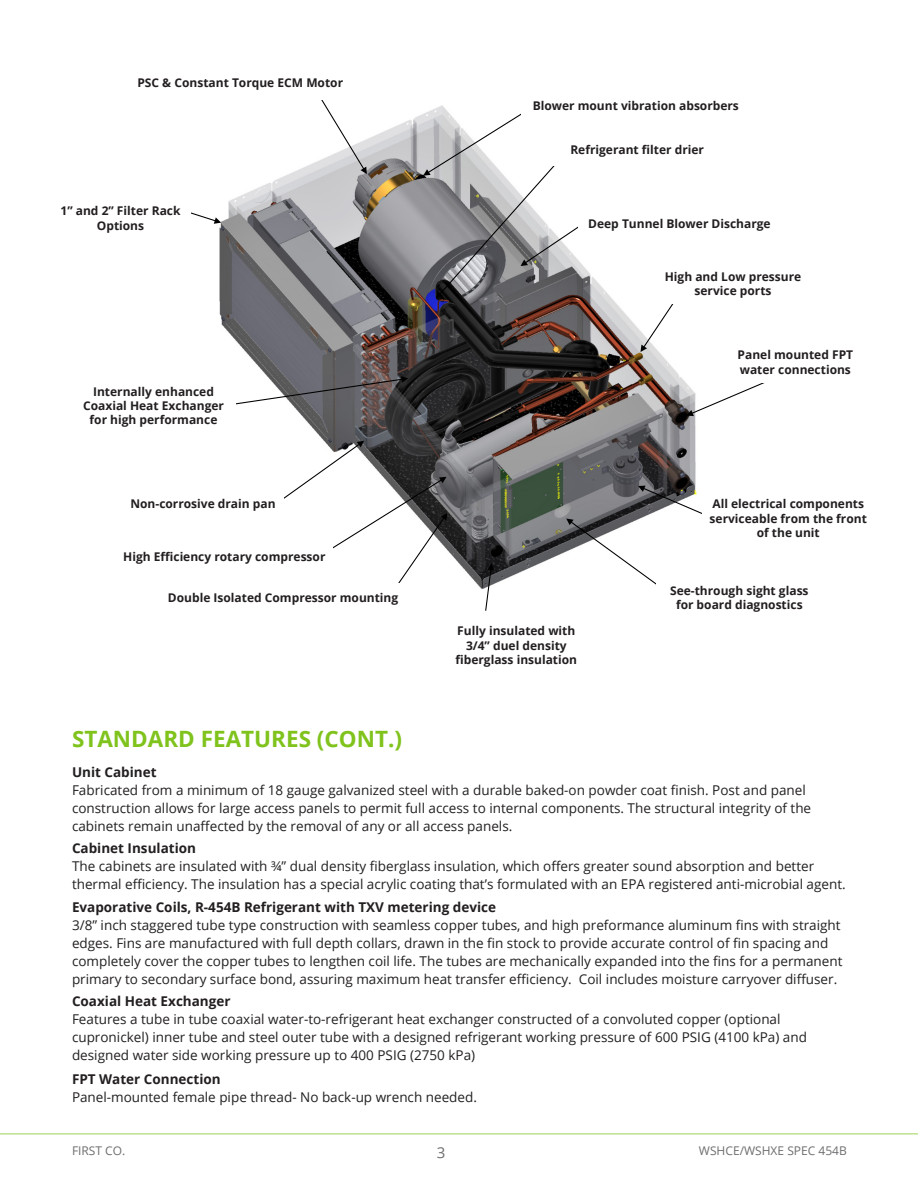
<style>
.page{position:relative;width:918px;height:1188px;background:#fff}
.page>*{position:absolute;margin:0;border:0;box-sizing:border-box;transform-origin:0 0}
.t1{font:700 22.5px "Open Sans";color:#7fc31c}
.t2{font:15px "Open Sans";color:#6c6d70}
.t3{font:13.5px/18px "Open Sans";color:#231f20}
.t4{font:700 13.5px "Open Sans";color:#231f20}
.t5{font:13.35px/16px "Calibri";color:#000}
.t6{font:700 12px/14.4px "Open Sans";color:#231f20;text-align:center}
.t7{font:12px "Open Sans";color:#6c6d70}
</style>
<div class="page">
<hr style="left:0;top:1133px;width:918px;height:2px;background:#bfe18e">
<img style="left:219px;top:114px;width:477px;height:475px">
<svg style="left:191px;top:208px;width:30px;height:16px"></svg>
<svg style="left:484px;top:563px;width:10px;height:48px"></svg>
<svg style="left:566px;top:486px;width:136px;height:103px"></svg>
<svg style="left:314px;top:100px;width:53px;height:74px"></svg>
<svg style="left:235px;top:376px;width:173px;height:30px"></svg>
<svg style="left:275px;top:441px;width:172px;height:147px"></svg>
<svg style="left:641px;top:288px;width:43px;height:64px"></svg>
<svg style="left:423px;top:105px;width:166px;height:194px"></svg>
<svg style="left:686px;top:368px;width:79px;height:48px"></svg>
<div style="left:40px;top:460px;width:200px;height:187px;background:#fff"></div>
<div style="left:175px;top:579px;width:201px;height:68px;background:#fff"></div>
<div style="left:521px;top:92px;width:229px;height:30px;background:#fff"></div>
<div style="left:123px;top:489px;width:160px;height:31px;background:#fff"></div>
<div style="left:154px;top:584px;width:259px;height:30px;background:#fff"></div>
<div style="left:657px;top:573px;width:165px;height:52px;background:#fff"></div>
<div style="left:649px;top:265px;width:168px;height:39px;background:#fff"></div>
<div style="left:578px;top:209px;width:203px;height:31px;background:#fff"></div>
<div style="left:551px;top:136px;width:173px;height:30px;background:#fff"></div>
<div style="left:116px;top:543px;width:217px;height:30px;background:#fff"></div>
<div style="left:724px;top:344px;width:143px;height:39px;background:#fff"></div>
<div style="left:72px;top:374px;width:163px;height:66px;background:#fff"></div>
<p class="t5" style="left:153px;top:68px;width:154px">PSC &amp; Constant Torque ECM</p>
<p class="t6" style="left:137px;top:76px;width:207px">PSC &amp; Constant Torque ECM Motor</p>
<p class="t5" style="left:59px;top:197px;width:112px">1” and 2” Filter Rack</p>
<p class="t6" style="left:61px;top:204px;width:122px">1” and 2” Filter Rack<br>Options</p>
<p class="t5" style="left:80px;top:379px;width:151px">Internally enhanced Coaxial<br>Heat Exchanger for high performance</p>
<p class="t6" style="left:83px;top:384px;width:142px">Internally enhanced<br>Coaxial Heat Exchanger for high performance</p>
<p class="t6" style="left:130px;top:496px;width:147px">Non-corrosive drain pan</p>
<p class="t6" style="left:123px;top:550px;width:204px">High Efficiency rotary compressor</p>
<p class="t5" style="left:541px;top:90px;width:130px">Blower mount vibration</p>
<p class="t6" style="left:533px;top:98px;width:208px">Blower mount vibration absorbers</p>
<p class="t5" style="left:567px;top:137px;width:120px">Refrigerant filter drier</p>
<p class="t6" style="left:570px;top:142px;width:135px">Refrigerant filter drier</p>
<p class="t6" style="left:588px;top:216px;width:184px">Deep Tunnel Blower Discharge</p>
<p class="t5" style="left:692px;top:265px;width:125px">High and Low pressure service ports</p>
<p class="t6" style="left:665px;top:269px;width:138px">High and Low pressure service ports</p>
<p class="t6" style="left:738px;top:347px;width:117px;text-align:left">Panel mounted FPT water connections</p>
<p class="t6" style="left:710px;top:496px;width:159px">All electrical components serviceable from the front of the unit</p>
<p class="t6" style="left:168px;top:590px;width:232px">Double Isolated Compressor mounting</p>
<p class="t6" style="left:670px;top:583px;width:140px">See-through sight glass for board diagnostics</p>
<p class="t5" style="left:240px;top:586px;width:155px">Double Isolated Compressor</p>
<p class="t5" style="left:672px;top:587px;width:144px">See through sight glass for board diagnostics</p>
<p class="t6" style="left:456px;top:624px;width:123px">Fully insulated with<br>3/4” duel density fiberglass insulation</p>
<p class="t1" style="left:72px;top:723px;width:332px">STANDARD FEATURES (CONT.)</p>
<p class="t4" style="left:72px;top:762px;width:86px">Unit Cabinet</p>
<p class="t3" style="left:72px;top:781px;width:741px">Fabricated from a minimum of 18 gauge galvanized steel with a durable baked-on powder coat finish. Post and panel construction allows for large access panels to permit full access to internal components. The structural integrity of the cabinets remain unaffected by the removal of any or all access panels.</p>
<p class="t4" style="left:72px;top:839px;width:126px">Cabinet Insulation</p>
<p class="t3" style="left:72px;top:857px;width:775px">The cabinets are insulated with ¾” dual density fiberglass insulation, which offers greater sound absorption and better thermal efficiency. The insulation has a special acrylic coating that’s formulated with an EPA registered anti-microbial agent.</p>
<p class="t4" style="left:72px;top:897px;width:426px">Evaporative Coils, R-454B Refrigerant with TXV metering device</p>
<p class="t3" style="left:72px;top:916px;width:772px">3/8” inch staggered tube type construction with seamless copper tubes, and high preformance aluminum fins with straight edges. Fins are manufactured with full depth collars, drawn in the fin stock to provide accurate control of fin spacing and completely cover the copper tubes to lengthen coil life. The tubes are mechanically expanded into the fins for a permanent primary to secondary surface bond, assuring maximum heat transfer efficiency. Coil includes moisture carryover diffuser.</p>
<p class="t4" style="left:72px;top:992px;width:160px">Coaxial Heat Exchanger</p>
<p class="t3" style="left:72px;top:1010px;width:737px">Features a tube in tube coaxial water-to-refrigerant heat exchanger constructed of a convoluted copper (optional cupronickel) inner tube and steel outer tube with a designed refrigerant working pressure of 600 PSIG (4100 kPa) and designed water side working pressure up to 400 PSIG (2750 kPa)</p>
<p class="t4" style="left:72px;top:1070px;width:150px">FPT Water Connection</p>
<p class="t3" style="left:72px;top:1088px;width:407px">Panel-mounted female pipe thread- No back-up wrench needed.</p>
<p class="t7" style="left:72px;top:1143px;width:55px">FIRST CO.</p>
<p class="t2" style="left:437px;top:1142px;width:10px">3</p>
<p class="t7" style="left:699px;top:1143px;width:150px">WSHCE/WSHXE SPEC 454B</p>
</div>
